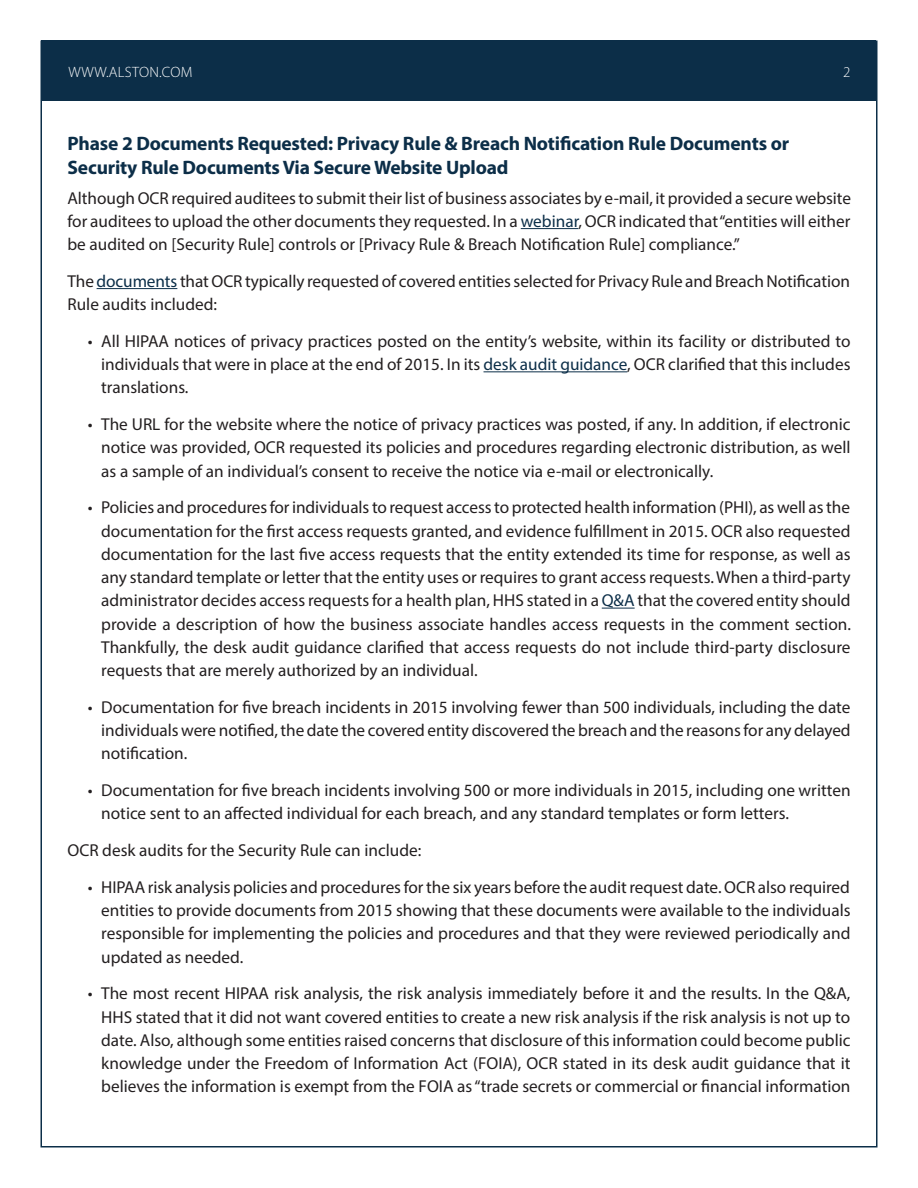
<style>
.page{position:relative;width:918px;height:1188px;background:#fff}
.page>*{position:absolute;margin:0;border:0;box-sizing:border-box;transform-origin:0 0}
.Head{font:700 19.5px/24px "Myriad Pro";letter-spacing:-.01em;color:#0c2e48}
.Body_Text{font:17.25px/23.2px "Myriad Pro";color:#231f20;text-align:justify}
.Paragraph_Style_1{font:300 15px "Myriad Pro";letter-spacing:.02em;color:#fff}
.s1{color:#0c2e48}
</style>
<div class="page">
<div style="left:42px;top:40px;width:834px;height:61px;background:#0c2e48"></div>
<hr style="left:521px;top:228px;width:57px;height:1px;background:#0c2e48">
<hr style="left:97px;top:288px;width:80px;height:1px;background:#0c2e48">
<hr style="left:484px;top:371px;width:143px;height:1px;background:#0c2e48">
<hr style="left:602px;top:608px;width:33px;height:1px;background:#0c2e48">
<p class="Paragraph_Style_1" style="left:68px;top:63px;width:126px">WWW.ALSTON.COM</p>
<p class="Paragraph_Style_1" style="left:843px;top:63px;width:9px">2</p>
<p class="Head" style="left:68px;top:130px;width:723px">Phase 2 Documents Requested: Privacy Rule &amp; Breach Notification Rule Documents or<br>Security Rule Documents Via Secure Website Upload</p>
<p class="Body_Text" style="left:68px;top:186px;width:785px">Although OCR required auditees to submit their list of business associates by e-mail, it provided a secure website for auditees to upload the other documents they requested. In a <span class="s1">webinar</span>, OCR indicated that “entities will either be audited on [Security Rule] controls or [Privacy Rule &amp; Breach Notification Rule] compliance.”</p>
<p class="Body_Text" style="left:68px;top:269px;width:784px">The <span class="s1">documents</span> that OCR typically requested of covered entities selected for Privacy Rule and Breach Notification<br>Rule audits included:</p>
<p class="Body_Text" style="left:101px;top:329px;width:751px;text-indent:-14px">• All HIPAA notices of privacy practices posted on the entity’s website, within its facility or distributed to individuals that were in place at the end of 2015. In its <span class="s1">desk audit guidance</span>, OCR clarified that this includes translations.</p>
<p class="Body_Text" style="left:101px;top:412px;width:751px;text-indent:-14px">• The URL for the website where the notice of privacy practices was posted, if any. In addition, if electronic notice was provided, OCR requested its policies and procedures regarding electronic distribution, as well as a sample of an individual’s consent to receive the notice via e-mail or electronically.</p>
<p class="Body_Text" style="left:101px;top:496px;width:751px;text-indent:-14px">• Policies and procedures for individuals to request access to protected health information (PHI), as well as the documentation for the first access requests granted, and evidence fulfillment in 2015. OCR also requested documentation for the last five access requests that the entity extended its time for response, as well as any standard template or letter that the entity uses or requires to grant access requests. When a third-party administrator decides access requests for a health plan, HHS stated in a <span class="s1">Q&amp;A</span> that the covered entity should provide a description of how the business associate handles access requests in the comment section.<br>Thankfully, the desk audit guidance clarified that access requests do not include third-party disclosure requests that are merely authorized by an individual.</p>
<p class="Body_Text" style="left:101px;top:695px;width:751px;text-indent:-14px">• Documentation for five breach incidents in 2015 involving fewer than 500 individuals, including the date individuals were notified, the date the covered entity discovered the breach and the reasons for any delayed notification.</p>
<p class="Body_Text" style="left:101px;top:778px;width:751px;text-indent:-14px">• Documentation for five breach incidents involving 500 or more individuals in 2015, including one written notice sent to an affected individual for each breach, and any standard templates or form letters.</p>
<p class="Body_Text" style="left:68px;top:838px;width:355px">OCR desk audits for the Security Rule can include:</p>
<p class="Body_Text" style="left:101px;top:875px;width:751px;text-indent:-14px">• HIPAA risk analysis policies and procedures for the six years before the audit request date. OCR also required entities to provide documents from 2015 showing that these documents were available to the individuals responsible for implementing the policies and procedures and that they were reviewed periodically and updated as needed.</p>
<p class="Body_Text" style="left:101px;top:982px;width:751px;text-indent:-14px">• The most recent HIPAA risk analysis, the risk analysis immediately before it and the results. In the Q&amp;A, HHS stated that it did not want covered entities to create a new risk analysis if the risk analysis is not up to date. Also, although some entities raised concerns that disclosure of this information could become public knowledge under the Freedom of Information Act (FOIA), OCR stated in its desk audit guidance that it believes the information is exempt from the FOIA as “trade secrets or commercial or financial information</p>
</div>
